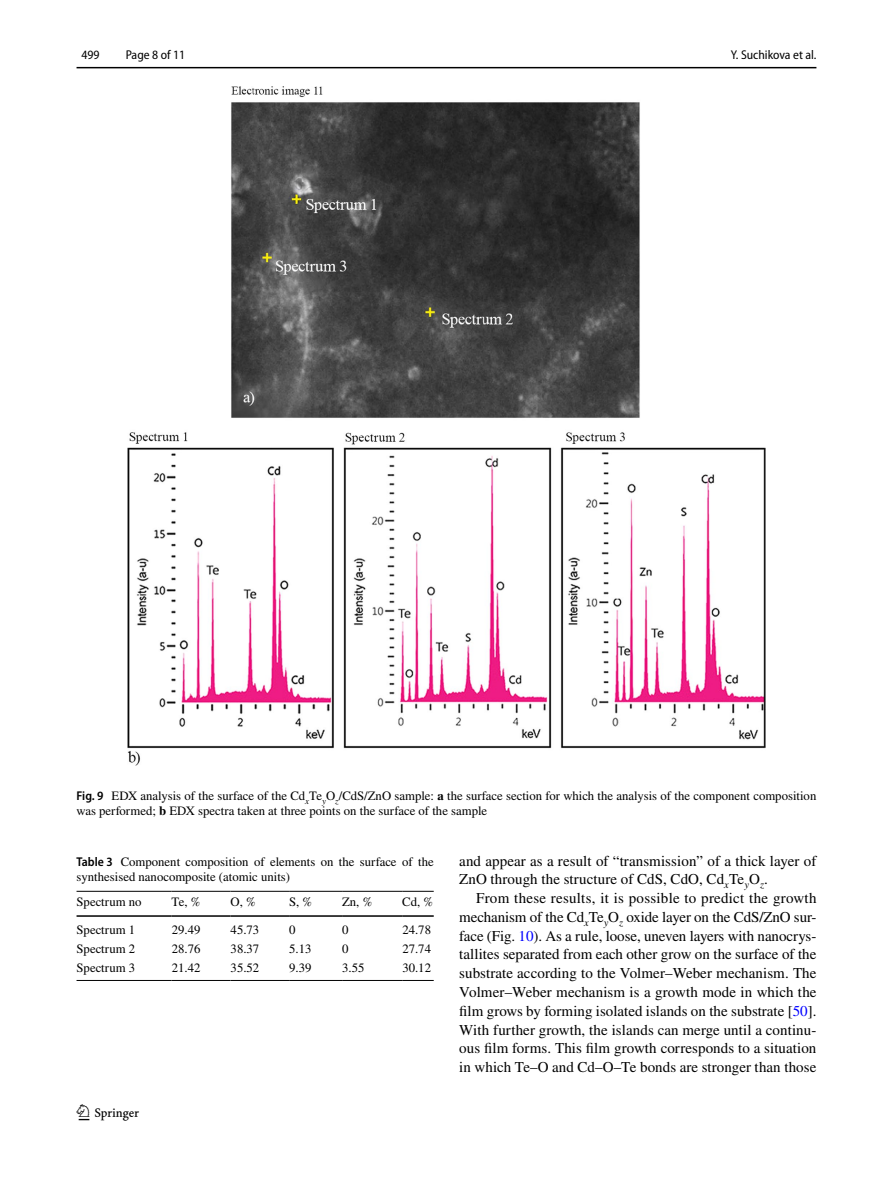
<style>
.page{position:relative;width:893px;height:1187px;background:#fff}
.page>*{position:absolute;margin:0;border:0;box-sizing:border-box;transform-origin:0 0}
.t1{font:22.5px "Springnew Regular 2";color:#000}
.t2{font:15px/18.8px "STIX";letter-spacing:.005em;color:#000}
.t3{font:12.75px/15px "STIX";color:#000}
.t4{font:semi-condensed 12.75px "Myriad Pro";color:#000}
.s1{font-family:"Myriad Pro";font-weight:600;font-stretch:semi-condensed}
.s2{font-weight:700}
.s3{color:#00f}
</style>
<div class="page">
<hr style="left:77px;top:67px;width:739px;height:1px;background:#000">
<img style="left:128px;top:87px;width:637px;height:678px">
<hr style="left:77px;top:890px;width:95px;height:1px;background:#000">
<hr style="left:77px;top:915px;width:95px;height:1px;background:#000">
<hr style="left:172px;top:890px;width:58px;height:1px;background:#000">
<hr style="left:172px;top:915px;width:58px;height:1px;background:#000">
<hr style="left:230px;top:890px;width:59px;height:1px;background:#000">
<hr style="left:230px;top:915px;width:59px;height:1px;background:#000">
<hr style="left:289px;top:890px;width:53px;height:1px;background:#000">
<hr style="left:289px;top:915px;width:53px;height:1px;background:#000">
<hr style="left:342px;top:890px;width:60px;height:1px;background:#000">
<hr style="left:342px;top:915px;width:60px;height:1px;background:#000">
<hr style="left:402px;top:890px;width:32px;height:1px;background:#000">
<hr style="left:402px;top:915px;width:32px;height:1px;background:#000">
<hr style="left:77px;top:979px;width:95px;height:1px;background:#000">
<hr style="left:172px;top:979px;width:58px;height:1px;background:#000">
<hr style="left:230px;top:979px;width:59px;height:1px;background:#000">
<hr style="left:289px;top:979px;width:53px;height:1px;background:#000">
<hr style="left:342px;top:979px;width:60px;height:1px;background:#000">
<hr style="left:402px;top:979px;width:32px;height:1px;background:#000">
<p class="t4" style="left:82px;top:48px;width:20px">499</p>
<p class="t4" style="left:126px;top:48px;width:61px">Page 8 of 11</p>
<p class="t4" style="left:731px;top:48px;width:87px">Y. Suchikova et al.</p>
<p class="t3" style="left:77px;top:789px;width:741px"><span class="s1">Fig. 9</span> EDX analysis of the surface of the Cd<sub>x</sub>Te<sub>y</sub>O<sub>z</sub>/CdS/ZnO sample: <span class="s2">a</span> the surface section for which the analysis of the component composition was performed; <span class="s2">b</span> EDX spectra taken at three points on the surface of the sample</p>
<p class="t3" style="left:77px;top:854px;width:359px"><span class="s1">Table 3</span> Component composition of elements on the surface of the synthesised nanocomposite (atomic units)</p>
<p class="t3" style="left:77px;top:895px;width:67px">Spectrum no</p>
<p class="t3" style="left:172px;top:895px;width:30px">Te, %</p>
<p class="t3" style="left:230px;top:895px;width:27px">O, %</p>
<p class="t3" style="left:289px;top:895px;width:24px">S, %</p>
<p class="t3" style="left:342px;top:895px;width:32px">Zn, %</p>
<p class="t3" style="left:402px;top:895px;width:32px">Cd, %</p>
<p class="t3" style="left:77px;top:923px;width:60px">Spectrum 1</p>
<p class="t3" style="left:172px;top:923px;width:30px">29.49</p>
<p class="t3" style="left:231px;top:923px;width:30px">45.73</p>
<p class="t3" style="left:289px;top:923px;width:8px">0</p>
<p class="t3" style="left:342px;top:923px;width:8px">0</p>
<p class="t3" style="left:402px;top:923px;width:30px">24.78</p>
<p class="t3" style="left:77px;top:942px;width:60px">Spectrum 2</p>
<p class="t3" style="left:172px;top:942px;width:30px">28.76</p>
<p class="t3" style="left:231px;top:942px;width:30px">38.37</p>
<p class="t3" style="left:289px;top:942px;width:24px">5.13</p>
<p class="t3" style="left:342px;top:942px;width:8px">0</p>
<p class="t3" style="left:402px;top:942px;width:30px">27.74</p>
<p class="t3" style="left:77px;top:960px;width:60px">Spectrum 3</p>
<p class="t3" style="left:172px;top:960px;width:30px">21.42</p>
<p class="t3" style="left:231px;top:960px;width:30px">35.52</p>
<p class="t3" style="left:289px;top:960px;width:24px">9.39</p>
<p class="t3" style="left:342px;top:960px;width:24px">3.55</p>
<p class="t3" style="left:402px;top:960px;width:30px">30.12</p>
<p class="t2" style="left:459px;top:852px;width:359px">and appear as a result of “transmission” of a thick layer of<br>ZnO through the structure of CdS, CdO, Cd<sub>x</sub>Te<sub>y</sub>O<sub>z</sub>.</p>
<p class="t2" style="left:459px;top:889px;width:359px;text-align:justify;text-indent:17px">From these results, it is possible to predict the growth mechanism of the Cd<sub>x</sub>Te<sub>y</sub>O<sub>z</sub> oxide layer on the CdS/ZnO sur&shy;face (Fig. <span class="s3">10</span>). As a rule, loose, uneven layers with nanocrys&shy;tallites separated from each other grow on the surface of the substrate according to the Volmer–Weber mechanism. The Volmer–Weber mechanism is a growth mode in which the film grows by forming isolated islands on the substrate [<span class="s3">50</span>].<br>With further growth, the islands can merge until a continu&shy;ous film forms. This film growth corresponds to a situation in which Te–O and Cd–O–Te bonds are stronger than those</p>
<h1 class="t1" style="left:79px;top:1104px;width:62px">1 3</h1>
</div>
